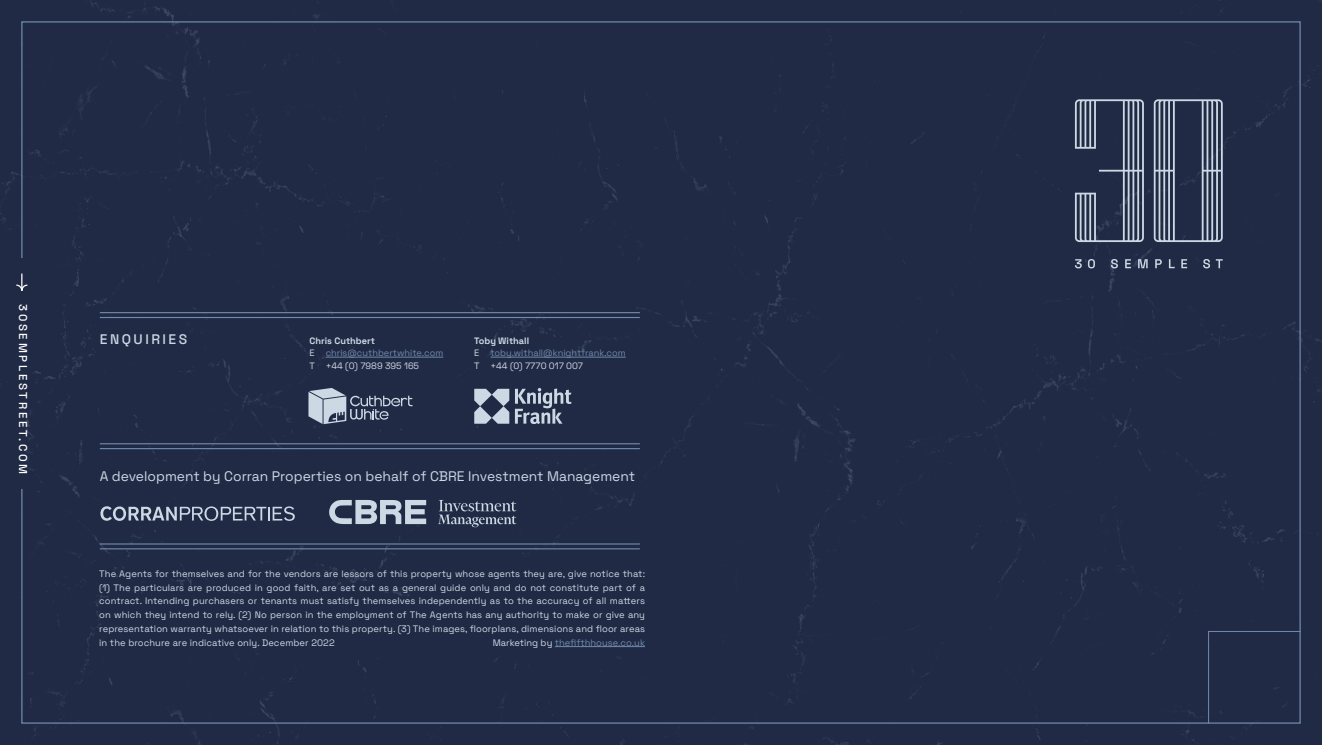
<style>
.page{position:relative;width:1322px;height:745px;background:#fff}
.page>*{position:absolute;margin:0;border:0;box-sizing:border-box;transform-origin:0 0}
.t1{font:13.88px "Space Grotesk";color:#cdd8e5}
.t2{font:500 13.88px "Space Grotesk";letter-spacing:.18em;color:#cdd8e5}
.t3{font:500 11.38px "Space Grotesk";letter-spacing:.24em;color:#fff}
.t4{font:9.38px/13.8px "Space Grotesk";letter-spacing:.01em;color:#cdd8e5;text-align:justify}
.t5{font:9.38px "Space Grotesk";color:#7089ac}
.t6{font:9.25px/12.8px "Space Grotesk";color:#7089ac}
.s1{font-weight:700;color:#cdd8e5}
.s2{color:#cdd8e5}
</style>
<div class="page">
<div style="left:0;top:0;width:1322px;height:744px;background:#202a44"></div>
<div style="left:0;top:259px;width:79px;height:229px;background:#202a44"></div>
<svg style="left:15px;top:273px;width:14px;height:19px"></svg>
<svg style="left:1075px;top:259px;width:6px;height:9px"></svg>
<svg style="left:1088px;top:259px;width:7px;height:9px"></svg>
<svg style="left:1111px;top:259px;width:7px;height:9px"></svg>
<svg style="left:1125px;top:259px;width:6px;height:9px"></svg>
<svg style="left:1138px;top:259px;width:9px;height:9px"></svg>
<svg style="left:1155px;top:259px;width:6px;height:9px"></svg>
<svg style="left:1169px;top:259px;width:5px;height:9px"></svg>
<svg style="left:1181px;top:259px;width:6px;height:9px"></svg>
<svg style="left:1203px;top:259px;width:19px;height:9px"></svg>
<svg style="left:1153px;top:99px;width:69px;height:143px;background:#4f5970"></svg>
<svg style="left:1075px;top:99px;width:69px;height:143px;background:#4b556c"></svg>
<svg style="left:308px;top:387px;width:104px;height:37px;background:#5f697e"></svg>
<svg style="left:474px;top:388px;width:35px;height:35px"></svg>
<svg style="left:515px;top:387px;width:56px;height:37px;background:#5e697e"></svg>
<hr style="left:326px;top:356px;width:117px;height:1px;background:#7089ac">
<hr style="left:490px;top:356px;width:136px;height:1px;background:#7089ac">
<hr style="left:100px;top:448px;width:540px;height:1px;background:#7089ac">
<hr style="left:100px;top:443px;width:540px;height:1px;background:#7089ac">
<hr style="left:100px;top:317px;width:540px;height:1px;background:#7089ac">
<hr style="left:100px;top:312px;width:540px;height:1px;background:#7089ac">
<svg style="left:329px;top:499px;width:97px;height:24px;background:#8590a2"></svg>
<svg style="left:438px;top:499px;width:78px;height:28px;background:#475168"></svg>
<svg style="left:100px;top:505px;width:195px;height:15px;background:#5c667c"></svg>
<hr style="left:100px;top:548px;width:540px;height:1px;background:#7089ac">
<hr style="left:100px;top:543px;width:540px;height:1px;background:#7089ac">
<hr style="left:555px;top:646px;width:90px;height:1px;background:#7089ac">
<div style="left:1208px;top:630px;width:93px;height:93px;background:#202a44"></div>
<p class="t3" style="left:32px;top:304px;width:172px;rotate:90deg">30SEMPLESTREET.COM</p>
<h1 class="t2" style="left:100px;top:329px;width:89px">ENQUIRIES</h1>
<p class="t6" style="left:309px;top:333px;width:135px"><span class="s1">Chris Cuthbert<br></span><span class="s2">E</span> chris@cuthbertwhite.com<br><span class="s2">T +44 (0) 7989 395 165</span></p>
<p class="t6" style="left:474px;top:333px;width:153px"><span class="s1">Toby Withall<br></span><span class="s2">E</span> toby.withall@knightfrank.com<br><span class="s2">T +44 (0) 7770 017 007</span></p>
<h1 class="t1" style="left:100px;top:465px;width:537px">A development by Corran Properties on behalf of CBRE Investment Management</h1>
<p class="t4" style="left:99px;top:565px;width:547px">The Agents for themselves and for the vendors are lessors of this property whose agents they are, give notice that: (1) The particulars are produced in good faith, are set out as a general guide only and do not constitute part of a contract. Intending purchasers or tenants must satisfy themselves independently as to the accuracy of all matters on which they intend to rely. (2) No person in the employment of The Agents has any authority to make or give any representation warranty whatsoever in relation to this property. (3) The images, floorplans, dimensions and floor areas in the brochure are indicative only. December 2022</p>
<p class="t5" style="left:493px;top:635px;width:154px"><span class="s2">Marketing by</span> thefifthhouse.co.uk</p>
</div>
